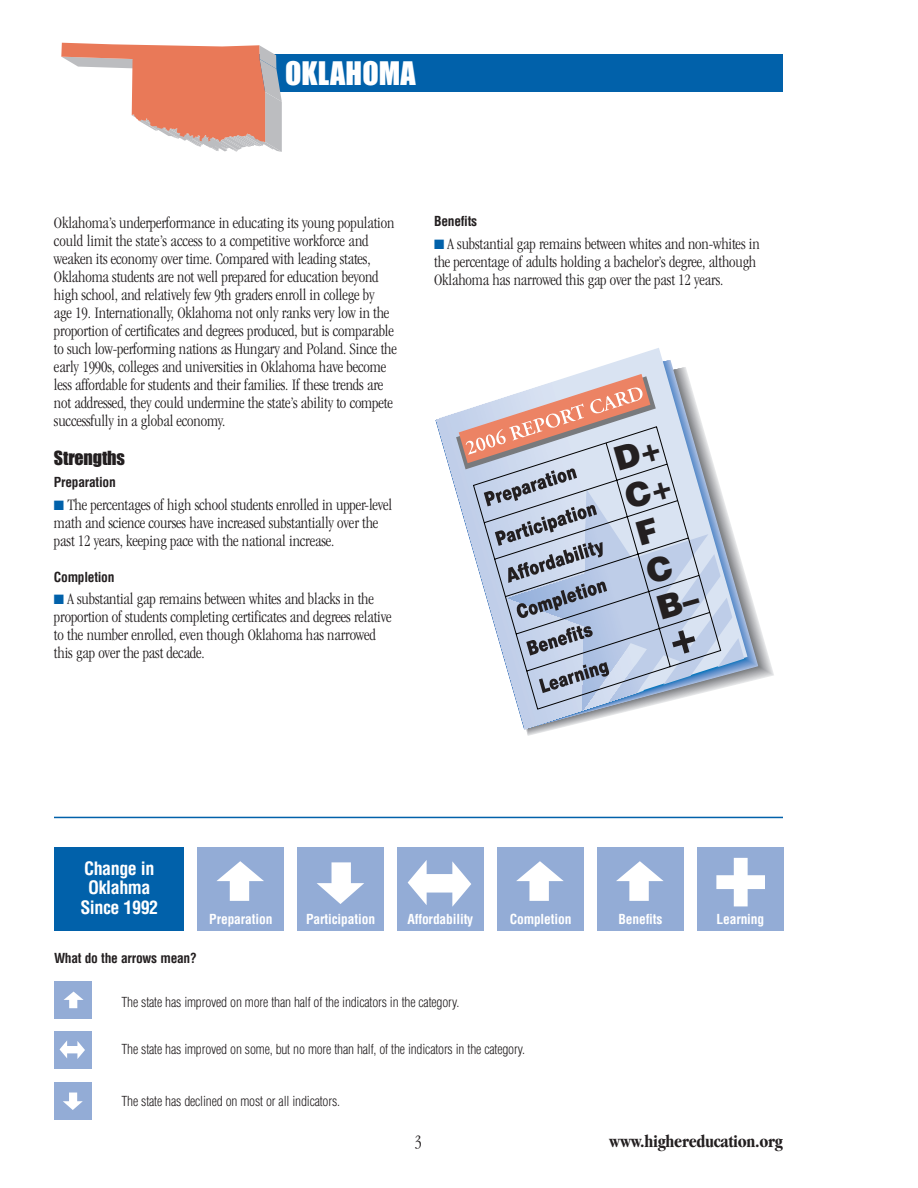
<style>
.page{position:relative;width:918px;height:1188px;background:#fff}
.page>*{position:absolute;margin:0;border:0;box-sizing:border-box;transform-origin:0 0}
.t1{font:900 33px/38.7px "Helvetica";color:#231f20}
.t2{font:30px "Impact";letter-spacing:.005em;color:#fff}
.t3{font:700 condensed 18px/19.5px "Helvetica";letter-spacing:-.025em;color:#fff;text-align:center}
.t4{font:700 condensed 18px "Garamond";letter-spacing:-.015em;color:#231f20}
.t5{font:18px "Impact";letter-spacing:-.01em;color:#231f20}
.t6{font:300 condensed 18px "Garamond";color:#231f20}
.t7{font:300 condensed 16.5px/18px "Garamond";letter-spacing:-.01em;color:#231f20}
.t8{font:300 condensed 13.5px "Helvetica";letter-spacing:-.015em;color:#231f20}
.t9{font:700 condensed 13.5px "Helvetica";letter-spacing:-.01em;color:#fff}
.t10{font:700 condensed 13.5px "Helvetica";letter-spacing:-.02em;color:#231f20}
.s1{color:#0161aa}
</style>
<div class="page">
<div style="left:249px;top:54px;width:534px;height:38px;background:#0161aa"></div>
<svg style="left:61px;top:43px;width:221px;height:109px"></svg>
<svg style="left:578px;top:348px;width:170px;height:338px"></svg>
<svg style="left:722px;top:489px;width:10px;height:199px;background:#b9c5d7"></svg>
<svg style="left:722px;top:638px;width:22px;height:29px"></svg>
<svg style="left:656px;top:426px;width:66px;height:278px;background:#bfccde"></svg>
<svg style="left:436px;top:374px;width:220px;height:355px"></svg>
<div style="left:697px;top:847px;width:87px;height:83px;background:#93acd6"></div>
<svg style="left:716px;top:858px;width:49px;height:48px"></svg>
<div style="left:54px;top:981px;width:38px;height:38px;background:#93acd6"></div>
<svg style="left:64px;top:992px;width:20px;height:16px"></svg>
<div style="left:54px;top:1082px;width:38px;height:38px;background:#93acd6"></div>
<svg style="left:63px;top:1093px;width:20px;height:17px"></svg>
<div style="left:54px;top:1031px;width:38px;height:38px;background:#93acd6"></div>
<svg style="left:60px;top:1040px;width:25px;height:19px"></svg>
<hr style="left:54px;top:817px;width:729px;height:1px;background:#0161aa">
<div style="left:597px;top:848px;width:87px;height:83px;background:#93acd6"></div>
<svg style="left:616px;top:861px;width:48px;height:40px"></svg>
<div style="left:497px;top:848px;width:87px;height:83px;background:#93acd6"></div>
<svg style="left:516px;top:861px;width:48px;height:40px"></svg>
<div style="left:398px;top:848px;width:86px;height:83px;background:#93acd6"></div>
<svg style="left:408px;top:860px;width:63px;height:47px"></svg>
<div style="left:298px;top:848px;width:86px;height:83px;background:#93acd6"></div>
<svg style="left:317px;top:862px;width:47px;height:42px"></svg>
<div style="left:198px;top:848px;width:86px;height:83px;background:#93acd6"></div>
<svg style="left:217px;top:861px;width:47px;height:40px"></svg>
<div style="left:55px;top:848px;width:129px;height:83px;background:#0161aa"></div>
<svg style="left:670px;top:628px;width:28px;height:28px"></svg>
<h2 class="t2" style="left:285px;top:64px;width:132px">OKLAHOMA</h2>
<p class="t7" style="left:54px;top:215px;width:344px">Oklahoma’s underperformance in educating its young population could limit the state’s access to a competitive workforce and weaken its economy over time. Compared with leading states, Oklahoma students are not well prepared for education beyond high school, and relatively few 9th graders enroll in college by<br>age 19. Internationally, Oklahoma not only ranks very low in the proportion of certificates and degrees produced, but is comparable to such low-performing nations as Hungary and Poland. Since the early 1990s, colleges and universities in Oklahoma have become less affordable for students and their families. If these trends are not addressed, they could undermine the state’s ability to compete successfully in a global economy.</p>
<p class="t5" style="left:54px;top:452px;width:73px">Strengths</p>
<p class="t10" style="left:54px;top:477px;width:63px">Preparation</p>
<p class="t7" style="left:54px;top:497px;width:340px"><span class="s1">■</span> The percentages of high school students enrolled in upper-level math and science courses have increased substantially over the past 12 years, keeping pace with the national increase.</p>
<p class="t10" style="left:54px;top:572px;width:62px">Completion</p>
<p class="t7" style="left:54px;top:591px;width:339px"><span class="s1">■</span> A substantial gap remains between whites and blacks in the proportion of students completing certificates and degrees relative to the number enrolled, even though Oklahoma has narrowed this gap over the past decade.</p>
<p class="t10" style="left:434px;top:216px;width:45px">Benefits</p>
<p class="t7" style="left:434px;top:236px;width:327px"><span class="s1">■</span> A substantial gap remains between whites and non-whites in the percentage of adults holding a bachelor’s degree, although<br>Oklahoma has narrowed this gap over the past 12 years.</p>
<h1 class="t1" style="left:610px;top:444px;width:49px;rotate:-16deg">D+<br>C+<br>F<br>C<br>B–</h1>
<p class="t3" style="left:80px;top:860px;width:79px">Change in<br>Oklahma<br>Since 1992</p>
<p class="t10" style="left:54px;top:953px;width:144px">What do the arrows mean?</p>
<p class="t9" style="left:209px;top:914px;width:65px">Preparation</p>
<p class="t9" style="left:306px;top:914px;width:70px">Participation</p>
<p class="t9" style="left:407px;top:914px;width:67px">Affordability</p>
<p class="t9" style="left:510px;top:914px;width:63px">Completion</p>
<p class="t9" style="left:618px;top:914px;width:46px">Benefits</p>
<p class="t9" style="left:716px;top:914px;width:49px">Learning</p>
<p class="t8" style="left:122px;top:997px;width:339px">The state has improved on more than half of the indicators in the category.</p>
<p class="t8" style="left:122px;top:1044px;width:405px">The state has improved on some, but no more than half, of the indicators in the category.</p>
<p class="t8" style="left:122px;top:1096px;width:220px">The state has declined on most or all indicators.</p>
<p class="t6" style="left:415px;top:1134px;width:9px">3</p>
<p class="t4" style="left:609px;top:1134px;width:175px">www.highereducation.org</p>
</div>
